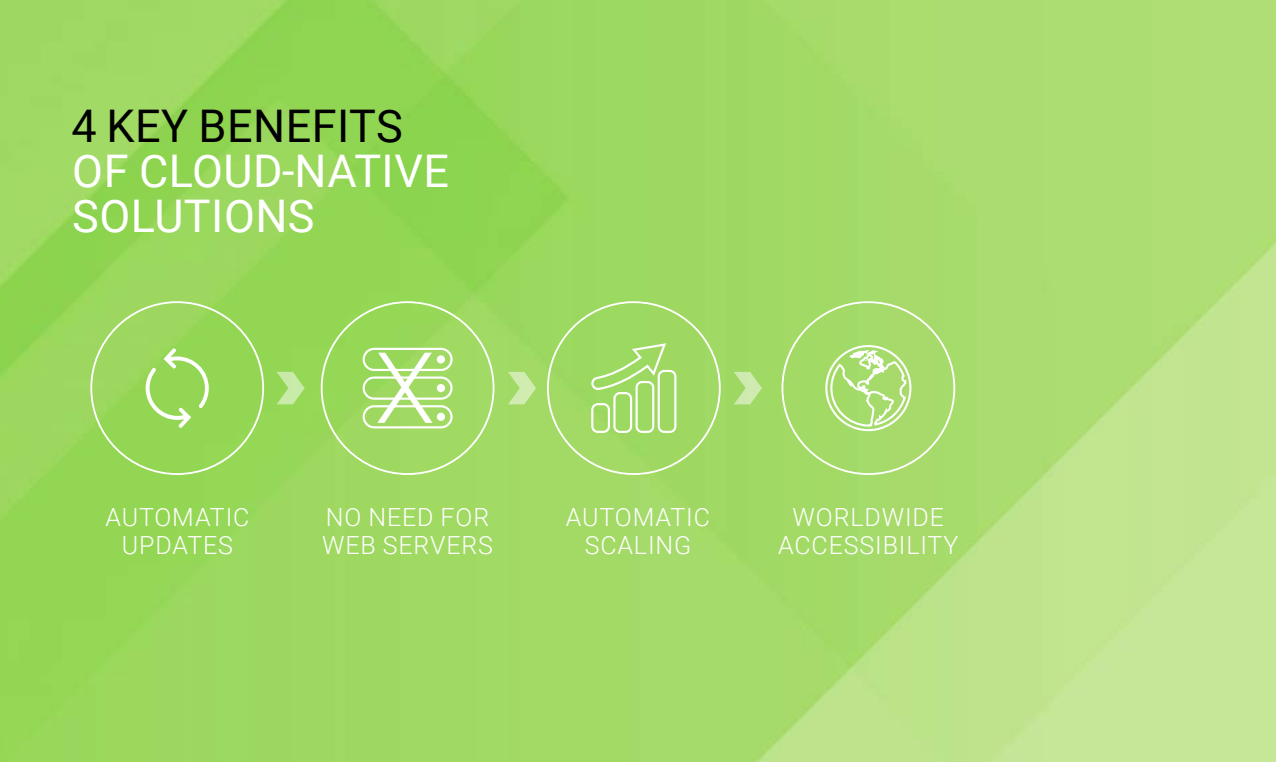
<style>
.page{position:relative;width:1276px;height:762px;background:#fff}
.page>*{position:absolute;margin:0;border:0;box-sizing:border-box;transform-origin:0 0}
.t1{font:300 98.75px "Roboto";color:#fff}
.t2{font:45px/45px "Roboto";letter-spacing:.01em;color:#fff}
.t3{font:45px "Roboto";letter-spacing:.01em;color:#000}
.t4{font:300 25px/27.5px "Roboto";letter-spacing:.035em;color:#fff;text-align:center}
</style>
<div class="page">
<img style="left:0;top:0;width:1276px;height:762px">
<svg style="left:320px;top:300px;width:175px;height:176px;background:#a2db68"></svg>
<div style="left:437px;top:413px;width:8px;height:8px;background:#fff;border-radius:50%"></div>
<svg style="left:89px;top:300px;width:176px;height:176px;background:#9bd860"></svg>
<svg style="left:546px;top:300px;width:175px;height:176px;background:#a6db6e"></svg>
<svg style="left:780px;top:300px;width:176px;height:176px;background:#acdd75"></svg>
<svg style="left:276px;top:372px;width:29px;height:32px"></svg>
<svg style="left:508px;top:372px;width:28px;height:32px"></svg>
<svg style="left:734px;top:372px;width:28px;height:32px"></svg>
<h2 class="t3" style="left:71px;top:95px;width:333px">4 KEY BENEFITS</h2>
<h2 class="t2" style="left:72px;top:147px;width:378px">OF CLOUD-NATIVE<br>SOLUTIONS</h2>
<h1 class="t1" style="left:375px;top:318px;width:62px">X</h1>
<p class="t4" style="left:105px;top:503px;width:146px">AUTOMATIC<br>UPDATES</p>
<p class="t4" style="left:566px;top:503px;width:146px">AUTOMATIC<br>SCALING</p>
<p class="t4" style="left:778px;top:503px;width:182px">WORLDWIDE<br>ACCESSIBILITY</p>
<p class="t4" style="left:322px;top:503px;width:172px;text-align:left">NO NEED FOR<br>WEB SERVERS</p>
</div>
